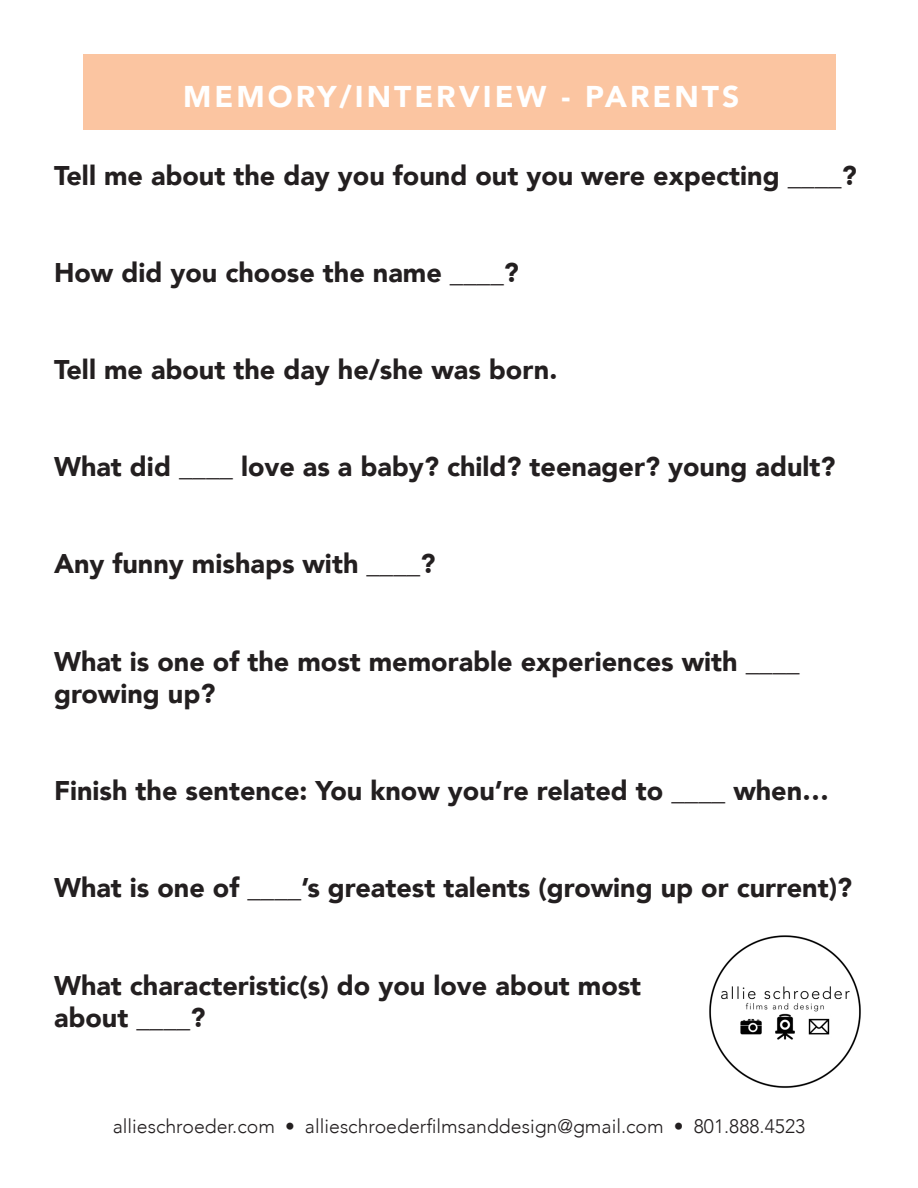
<style>
.page{position:relative;width:918px;height:1188px;background:#fff}
.page>*{position:absolute;margin:0;border:0;box-sizing:border-box;transform-origin:0 0}
.t1{font:900 30px "Avenir";letter-spacing:.1em;color:#fff}
.t2{font:900 27px/32.4px "Avenir";color:#231f20}
.t3{font:300 19.5px "Avenir";color:#231f20}
</style>
<div class="page">
<div style="left:83px;top:54px;width:752px;height:75px;background:#fbc5a1"></div>
<img style="left:709px;top:935px;width:152px;height:153px">
<p class="t1" style="left:183px;top:70px;width:558px">MEMORY/INTERVIEW - PARENTS</p>
<p class="t2" style="left:54px;top:158px;width:804px">Tell me about the day you found out you were expecting ____?</p>
<p class="t2" style="left:54px;top:255px;width:466px">How did you choose the name ____?</p>
<p class="t2" style="left:54px;top:353px;width:505px">Tell me about the day he/she was born.</p>
<p class="t2" style="left:54px;top:450px;width:783px">What did ____ love as a baby? child? teenager? young adult?</p>
<p class="t2" style="left:54px;top:547px;width:383px">Any funny mishaps with ____?</p>
<p class="t2" style="left:54px;top:644px;width:747px">What is one of the most memorable experiences with ____ growing up?</p>
<p class="t2" style="left:54px;top:774px;width:777px">Finish the sentence: You know you’re related to ____ when…</p>
<p class="t2" style="left:54px;top:871px;width:800px">What is one of ____’s greatest talents (growing up or current)?</p>
<p class="t2" style="left:54px;top:968px;width:589px">What characteristic(s) do you love about most</p>
<p class="t2" style="left:54px;top:1001px;width:153px">about ____?</p>
<p class="t3" style="left:113px;top:1115px;width:694px">allieschroeder.com • allieschroederfilmsanddesign@gmail.com • 801.888.4523</p>
</div>
